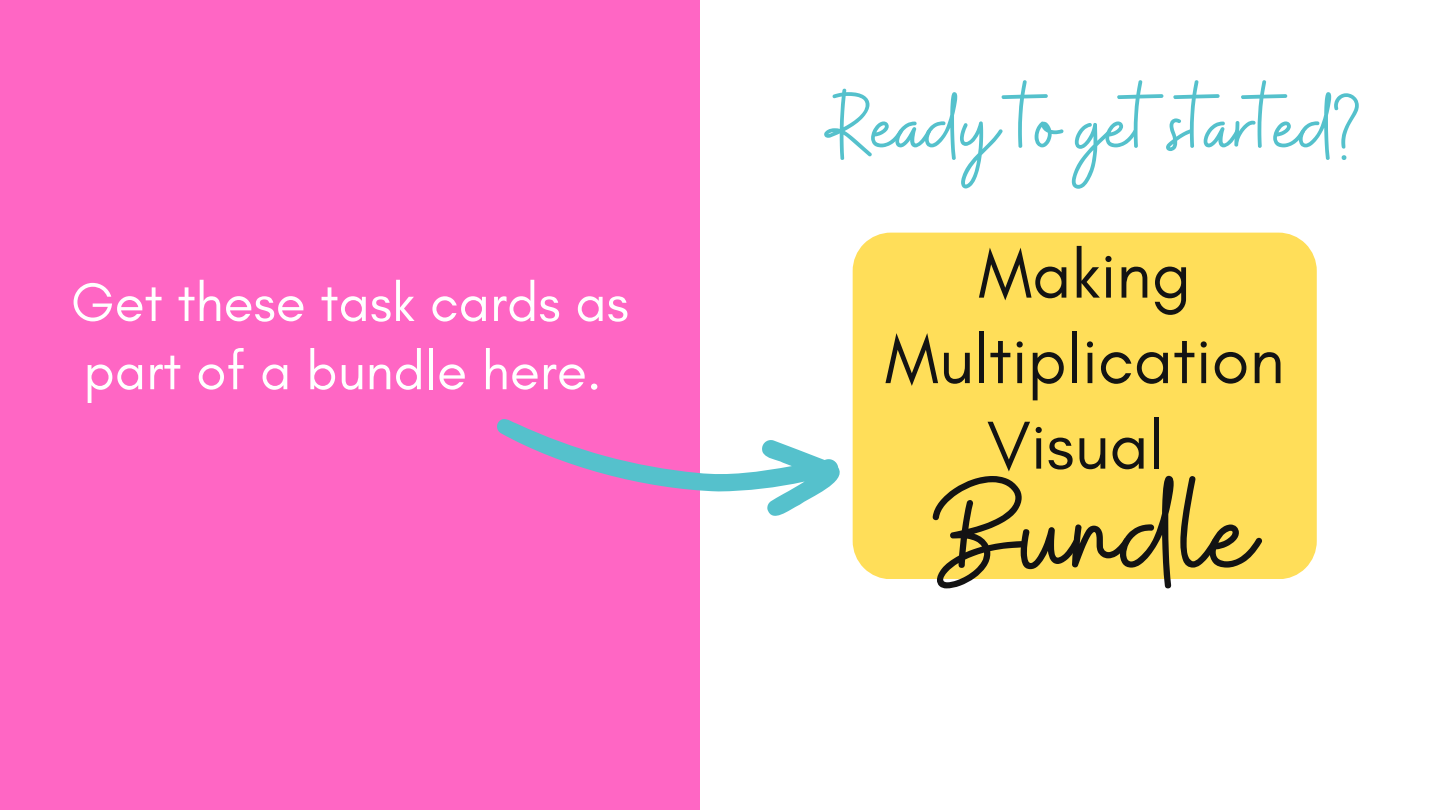
<style>
.page{position:relative;width:1440px;height:810px;background:#fff}
.page>*{position:absolute;margin:0;border:0;box-sizing:border-box;transform-origin:0 0}
.t1{font:156.6px "Buffalo";color:#131313}
.t2{font:94.2px "Buffalo";color:#55c1cc}
.t3{font:69px/85.5px "Glacial Indifference";color:#131313;text-align:center}
.t4{font:55px/68.2px "Glacial Indifference";color:#fff}
</style>
<div class="page">
<div style="left:0;top:0;width:700px;height:810px;background:#ff66c4"></div>
<svg style="left:497px;top:291px;width:356px;height:255px"></svg>
<div style="left:853px;top:233px;width:464px;height:346px;background:#ffde59"></div>
<p class="t4" style="left:71px;top:268px;width:559px">Get these task cards as part of a bundle here.</p>
<p class="t2" style="left:828px;top:66px;width:532px">Ready to get started?</p>
<p class="t3" style="left:885px;top:231px;width:401px">Making<br>Multiplication<br>Visual</p>
<p class="t1" style="left:933px;top:432px;width:323px">Bundle</p>
</div>
